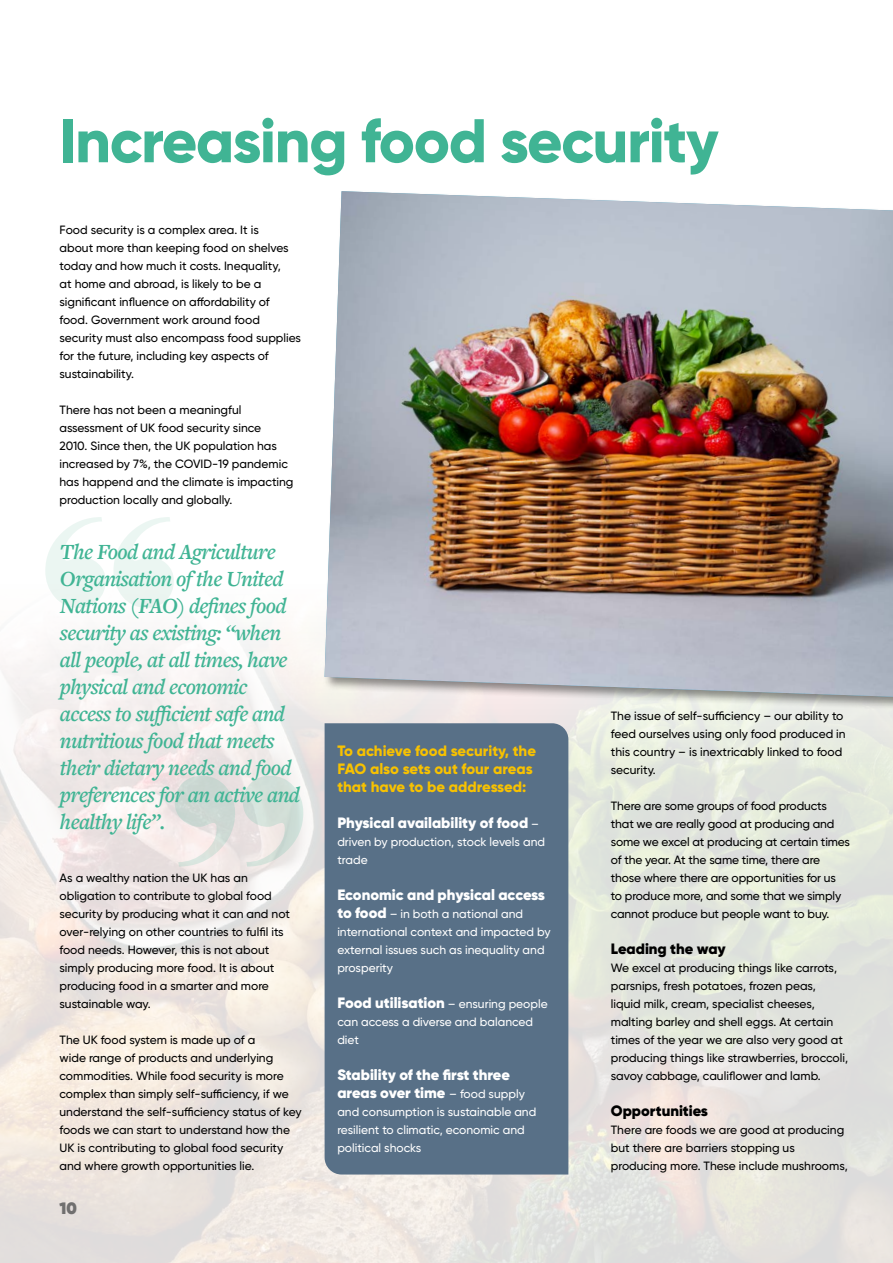
<style>
.page{position:relative;width:893px;height:1263px;background:#fff}
.page>*{position:absolute;margin:0;border:0;box-sizing:border-box;transform-origin:0 0}
.t1{font:800 61.5px "Gilroy";letter-spacing:-.02em;color:#40b494}
.t2{font:italic 600 22.5px/27px "Freight Text Pro";letter-spacing:-.03em;color:#40b494}
.t3{font:800 16.5px "Gilroy";color:#706f6f}
.t4{font:900 15px/18px "Gilroy";color:#fff}
.t5{font:800 15px/18px "Gilroy";letter-spacing:-.005em;color:#f8c200}
.t6{font:900 15px "Gilroy";color:#000}
.t7{font:500 12px/18px "Gilroy";color:#000}
.t8{font:500 12px/18px "Gilroy";color:#fff}
.s1{font-weight:500;font-size:12px}
.s2{font-weight:900;font-size:15px}
</style>
<div class="page">
<div style="left:323px;top:189px;width:570px;height:522px;background:#000;opacity:.45"></div>
<img style="left:325px;top:191px;width:568px;height:506px">
<div style="left:325px;top:723px;width:243px;height:451px;background:#587087"></div>
<svg style="left:175px;top:776px;width:128px;height:90px;background:#dee1dd"></svg>
<svg style="left:45px;top:517px;width:129px;height:91px"></svg>
<h1 class="t1" style="left:59px;top:102px;width:661px">Increasing food security</h1>
<p class="t7" style="left:60px;top:221px;width:243px">Food security is a complex area. It is<br>about more than keeping food on shelves today and how much it costs. Inequality,<br>at home and abroad, is likely to be a significant influence on affordability of food. Government work around food security must also encompass food supplies for the future, including key aspects of sustainability.</p>
<p class="t7" style="left:60px;top:401px;width:235px">There has not been a meaningful assessment of UK food security since<br>2010. Since then, the UK population has increased by 7%, the COVID-19 pandemic has happend and the climate is impacting production locally and globally.</p>
<p class="t2" style="left:60px;top:538px;width:242px">The Food and Agriculture<br>Organisation of the United<br>Nations (FAO) defines food security as existing: “when all people, at all times, have physical and economic access to sufficient safe and nutritious food that meets their dietary needs and food preferences for an active and healthy life”.</p>
<p class="t7" style="left:60px;top:869px;width:232px">As a wealthy nation the UK has an obligation to contribute to global food security by producing what it can and not over-relying on other countries to fulfil its food needs. However, this is not about simply producing more food. It is about producing food in a smarter and more sustainable way.</p>
<p class="t7" style="left:60px;top:1031px;width:244px">The UK food system is made up of a<br>wide range of products and underlying commodities. While food security is more complex than simply self-sufficiency, if we understand the self-sufficiency status of key foods we can start to understand how the UK is contributing to global food security and where growth opportunities lie.</p>
<h3 class="t3" style="left:60px;top:1197px;width:19px">10</h3>
<p class="t5" style="left:337px;top:742px;width:200px">To achieve food security, the<br>FAO also sets out four areas that have to be addressed:</p>
<p class="t4" style="left:337px;top:814px;width:203px">Physical availability of food <span class="s1">–</span></p>
<p class="t8" style="left:337px;top:833px;width:209px">driven by production, stock levels and trade</p>
<p class="t4" style="left:337px;top:886px;width:209px">Economic and physical access</p>
<p class="t8" style="left:337px;top:905px;width:215px"><span class="s2">to food</span> – in both a national and international context and impacted by external issues such as inequality and prosperity</p>
<p class="t4" style="left:337px;top:994px;width:212px">Food utilisation <span class="s1">– ensuring people</span></p>
<p class="t8" style="left:337px;top:1013px;width:197px">can access a diverse and balanced diet</p>
<p class="t4" style="left:337px;top:1066px;width:189px">Stability of the first three areas over time <span class="s1">– food supply</span></p>
<p class="t8" style="left:337px;top:1103px;width:200px">and consumption is sustainable and resilient to climatic, economic and political shocks</p>
<p class="t7" style="left:611px;top:707px;width:236px">The issue of self-sufficiency – our ability to feed ourselves using only food produced in this country – is inextricably linked to food security.</p>
<p class="t7" style="left:611px;top:797px;width:241px">There are some groups of food products that we are really good at producing and some we excel at producing at certain times of the year. At the same time, there are those where there are opportunities for us to produce more, and some that we simply cannot produce but people want to buy.</p>
<p class="t6" style="left:611px;top:939px;width:116px">Leading the way</p>
<p class="t7" style="left:611px;top:959px;width:239px">We excel at producing things like carrots, parsnips, fresh potatoes, frozen peas, liquid milk, cream, specialist cheeses, malting barley and shell eggs. At certain times of the year we are also very good at producing things like strawberries, broccoli, savoy cabbage, cauliflower and lamb.</p>
<p class="t6" style="left:611px;top:1101px;width:99px">Opportunities</p>
<p class="t7" style="left:611px;top:1121px;width:238px">There are foods we are good at producing but there are barriers stopping us producing more. These include mushrooms,</p>
</div>
